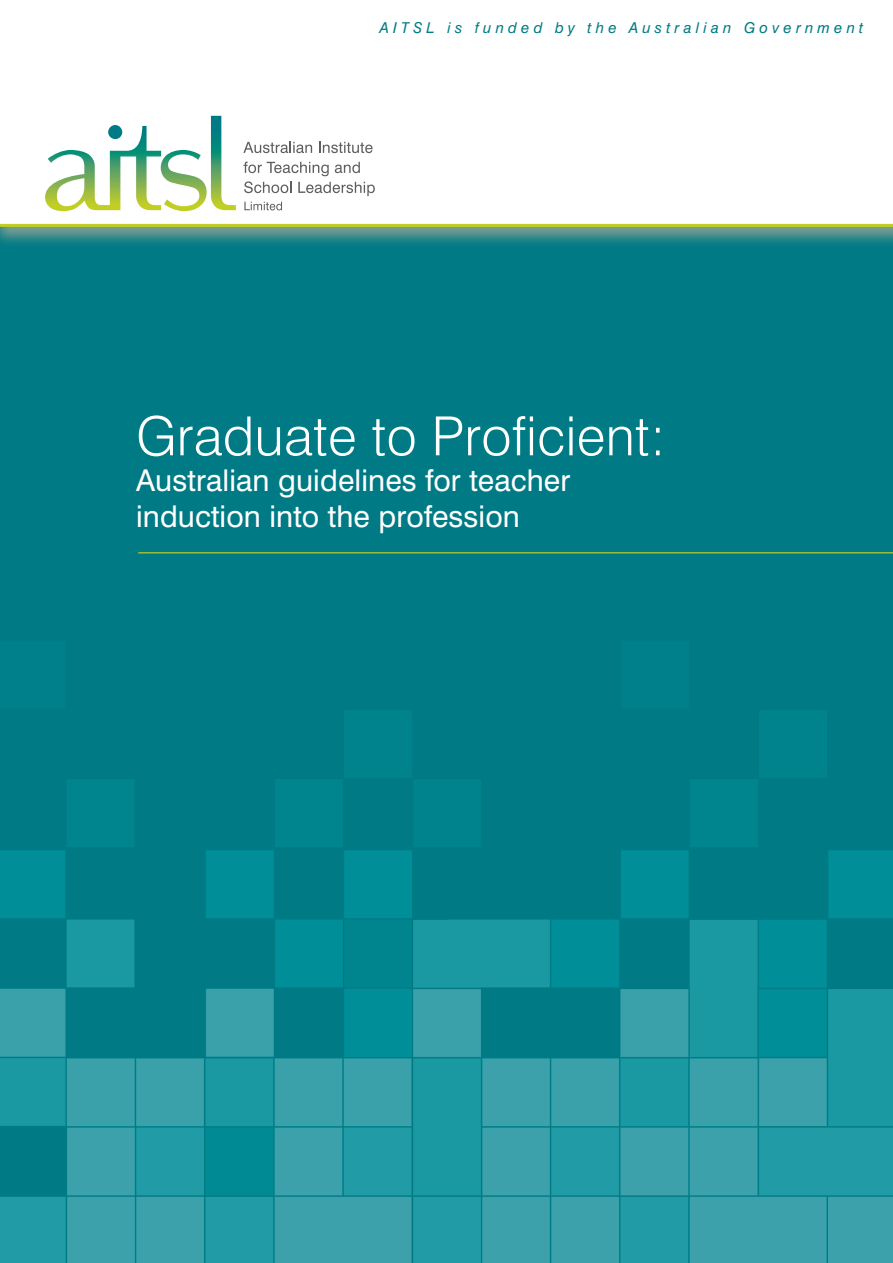
<style>
.page{position:relative;width:893px;height:1263px;background:#007b85}
.page>*{position:absolute;margin:0;border:0;box-sizing:border-box;transform-origin:0 0}
.Cover_A{font:300 54px "Swiss 721 BT";letter-spacing:.005em;color:#fff}
.Head_A_sml{font:30px/36px "Swiss 721 BT";letter-spacing:.005em;color:#fff}
.funded{font:italic 15px "Swiss 721 BT";letter-spacing:.28em;color:#007b85}
</style>
<div class="page">
<img style="left:0;top:553px;width:893px;height:710px">
<svg style="left:0;top:227px;width:893px;height:17px"></svg>
<div style="left:0;top:0;width:893px;height:225px;background:#fff"></div>
<hr style="left:0;top:224px;width:893px;height:3px;background:#c1ce23">
<svg style="left:45px;top:116px;width:191px;height:95px"></svg>
<svg style="left:243px;top:142px;width:69px;height:11px"></svg>
<svg style="left:319px;top:142px;width:53px;height:11px"></svg>
<svg style="left:243px;top:162px;width:132px;height:34px"></svg>
<svg style="left:244px;top:202px;width:38px;height:8px"></svg>
<hr style="left:138px;top:552px;width:755px;height:1px;background:#c1ce23">
<p class="funded" style="left:380px;top:18px;width:485px">AITSL is funded by the Australian Government</p>
<p class="Cover_A" style="left:136px;top:403px;width:531px">Graduate to Proficient:</p>
<p class="Head_A_sml" style="left:136px;top:462px;width:436px">Australian guidelines for teacher induction into the profession</p>
</div>
